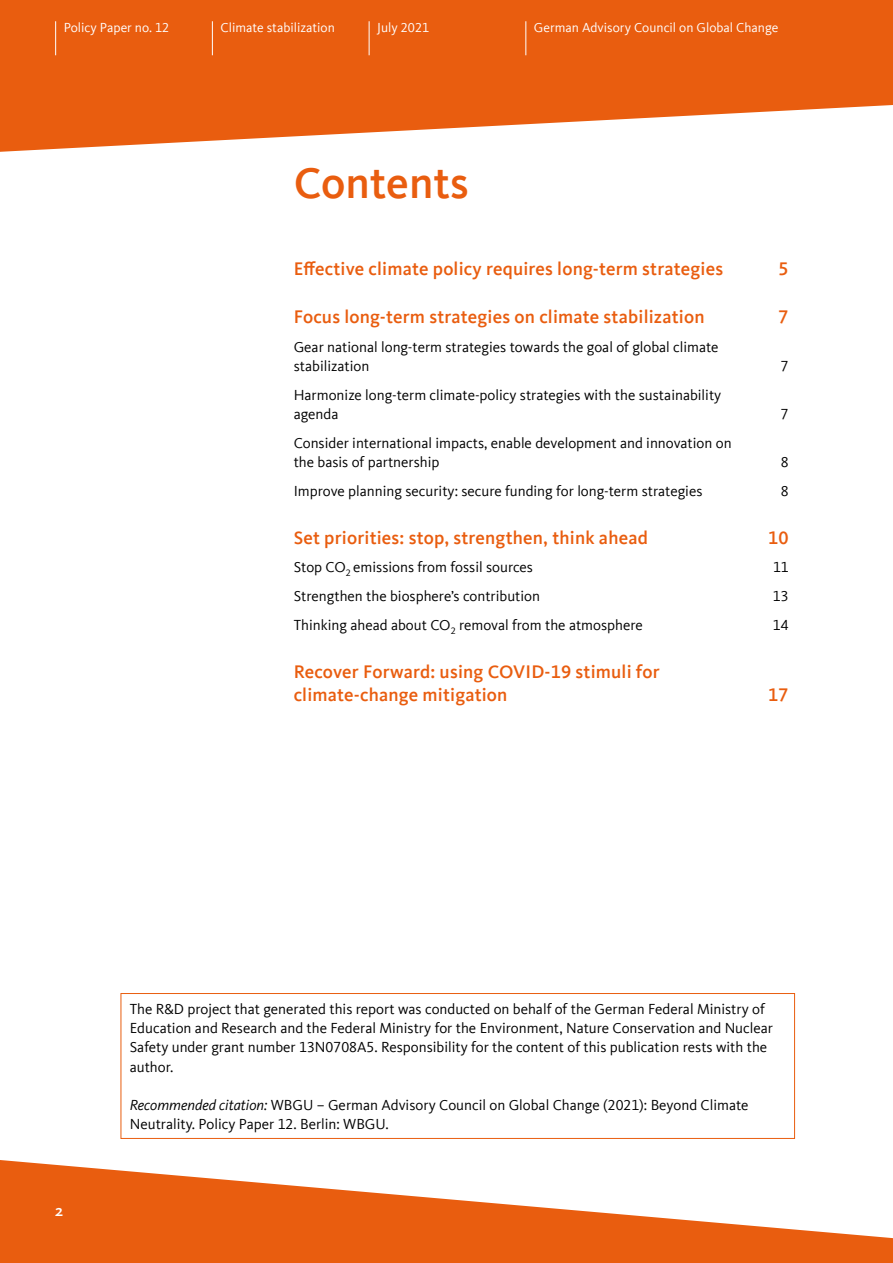
<style>
.page{position:relative;width:893px;height:1263px;background:#fff}
.page>*{position:absolute;margin:0;border:0;box-sizing:border-box;transform-origin:0 0}
.TOC_Inhalt_GLR_erst{font:500 45px "Kievit Offc";color:#e95d0f}
.t1{font:500 18.75px/22.5px "Kievit Offc";letter-spacing:.01em;color:#e95d0f}
.Pagina_PP{font:500 16.2px "Kievit Sc Offc";color:#fff}
.Wissenschaftlicher_S{font:15px/19.2px "Kievit Offc";color:#000}
.PP_Kopf_weiss{font:13.5px "Kievit Offc";color:#fff}
.s1{font-style:italic}
</style>
<div class="page">
<svg style="left:0;top:1160px;width:893px;height:103px;fill:#e95d0f"></svg>
<svg style="left:0;top:0;width:893px;height:152px;fill:#e95d0f"></svg>
<hr style="left:55px;top:21px;width:1px;height:34px;background:#fff">
<hr style="left:212px;top:21px;width:1px;height:34px;background:#fff">
<hr style="left:369px;top:21px;width:1px;height:34px;background:#fff">
<hr style="left:525px;top:21px;width:1px;height:34px;background:#fff">
<div style="left:121px;top:993px;width:674px;height:146px;border:1px solid #e95d0f"></div>
<p class="PP_Kopf_weiss" style="left:64px;top:19px;width:107px">Policy Paper no. 12</p>
<p class="PP_Kopf_weiss" style="left:220px;top:19px;width:116px">Climate stabilization</p>
<p class="PP_Kopf_weiss" style="left:377px;top:19px;width:53px">July 2021</p>
<p class="PP_Kopf_weiss" style="left:534px;top:19px;width:246px">German Advisory Council on Global Change</p>
<p class="TOC_Inhalt_GLR_erst" style="left:294px;top:157px;width:177px">Contents</p>
<p class="t1" style="left:294px;top:257px;width:431px">Effective climate policy requires long-term strategies</p>
<p class="t1" style="left:779px;top:257px;width:12px">5</p>
<p class="t1" style="left:294px;top:305px;width:412px">Focus long-term strategies on climate stabilization</p>
<p class="t1" style="left:779px;top:305px;width:12px">7</p>
<p class="Wissenschaftlicher_S" style="left:294px;top:337px;width:426px">Gear national long-term strategies towards the goal of global climate stabilization</p>
<p class="Wissenschaftlicher_S" style="left:781px;top:356px;width:9px">7</p>
<p class="Wissenschaftlicher_S" style="left:294px;top:385px;width:429px">Harmonize long-term climate-policy strategies with the sustainability agenda</p>
<p class="Wissenschaftlicher_S" style="left:294px;top:433px;width:439px">Consider international impacts, enable development and innovation on the basis of partnership</p>
<p class="Wissenschaftlicher_S" style="left:781px;top:404px;width:9px">7</p>
<p class="Wissenschaftlicher_S" style="left:781px;top:452px;width:9px">8</p>
<p class="Wissenschaftlicher_S" style="left:294px;top:481px;width:410px">Improve planning security: secure funding for long-term strategies</p>
<p class="Wissenschaftlicher_S" style="left:781px;top:481px;width:9px">8</p>
<p class="t1" style="left:294px;top:526px;width:356px">Set priorities: stop, strengthen, think ahead</p>
<p class="t1" style="left:768px;top:526px;width:22px">10</p>
<p class="Wissenschaftlicher_S" style="left:294px;top:558px;width:241px">Stop CO<sub>2</sub> emissions from fossil sources</p>
<p class="Wissenschaftlicher_S" style="left:773px;top:558px;width:17px">11</p>
<p class="Wissenschaftlicher_S" style="left:294px;top:587px;width:248px">Strengthen the biosphere’s contribution</p>
<p class="Wissenschaftlicher_S" style="left:773px;top:587px;width:17px">13</p>
<p class="Wissenschaftlicher_S" style="left:294px;top:615px;width:351px">Thinking ahead about CO<sub>2</sub> removal from the atmosphere</p>
<p class="Wissenschaftlicher_S" style="left:773px;top:615px;width:17px">14</p>
<p class="t1" style="left:294px;top:661px;width:367px">Recover Forward: using COVID-19 stimuli for climate-change mitigation</p>
<p class="t1" style="left:768px;top:683px;width:22px">17</p>
<p class="Pagina_PP" style="left:55px;top:1201px;width:10px">2</p>
<p class="Wissenschaftlicher_S" style="left:130px;top:999px;width:645px">The R&amp;D project that generated this report was conducted on behalf of the German Federal Ministry of Education and Research and the Federal Ministry for the Environment, Nature Conservation and Nuclear Safety under grant number 13N0708A5. Responsibility for the content of this publication rests with the author.</p>
<p class="Wissenschaftlicher_S" style="left:130px;top:1095px;width:620px"><span class="s1">Recommended citation:</span> WBGU – German Advisory Council on Global Change (2021): Beyond Climate<br>Neutrality. Policy Paper 12. Berlin: WBGU.</p>
</div>
